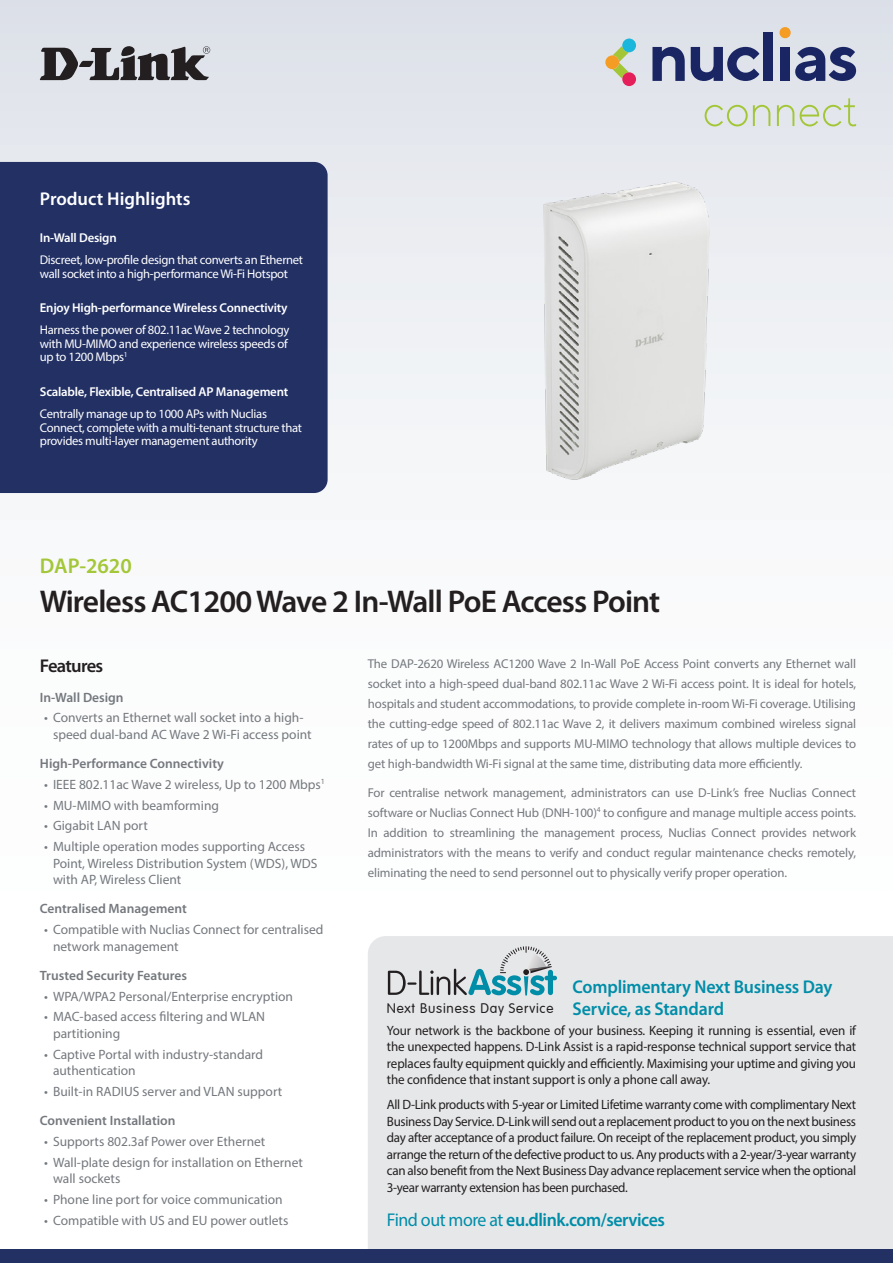
<style>
.page{position:relative;width:893px;height:1263px;background:#fff}
.page>*{position:absolute;margin:0;border:0;box-sizing:border-box;transform-origin:0 0}
.t1{font:600 31.5px "Myriad Pro";letter-spacing:-.025em;color:#231f20}
.t2{font:600 21.3px "Myriad Pro";color:#a3c738}
.t3{font:600 18.6px "Myriad Pro";letter-spacing:-.01em;color:#008da8}
.Highlights_Title{font:600 18.6px "Myriad Pro";color:#fff}
.Features_Title{font:600 18.6px "Myriad Pro";letter-spacing:-.04em;color:#231f20}
.t4{font:300 13.65px "VAG Rounded";letter-spacing:.055em;color:#231f20}
.t5{font:13.5px/16.5px "Myriad Pro";letter-spacing:-.02em;color:#231f20;text-align:justify}
.t6{font:13.5px/16.5px "Myriad Pro";color:#74787d}
.Features_Category{font:600 13.5px "Myriad Pro";color:#74787d}
.Description_Text{font:12.9px/20px "Myriad Pro";letter-spacing:-.01em;color:#74787d;text-align:justify}
.Highlights_Category{font:600 12.9px "Myriad Pro";letter-spacing:-.015em;color:#fff}
.Highlights_Text{font:12.6px/13.5px "Myriad Pro";letter-spacing:-.025em;color:#fff}
.s1{font-weight:400}
</style>
<div class="page">
<div style="left:0;top:0;width:893px;height:1084px;background:linear-gradient(to bottom,#e3e6ec,#fff)"></div>
<svg style="left:40px;top:46px;width:170px;height:34px;background:#79797c"></svg>
<svg style="left:779px;top:27px;width:12px;height:12px"></svg>
<svg style="left:605px;top:38px;width:31px;height:48px"></svg>
<svg style="left:652px;top:47px;width:33px;height:34px"></svg>
<svg style="left:691px;top:47px;width:68px;height:34px;background:#71799f"></svg>
<div style="left:763px;top:32px;width:10px;height:49px;background:#1a2664"></div>
<div style="left:780px;top:47px;width:10px;height:34px;background:#1a2664"></div>
<svg style="left:795px;top:47px;width:61px;height:34px;background:#656e97"></svg>
<svg style="left:705px;top:105px;width:65px;height:21px"></svg>
<svg style="left:777px;top:105px;width:17px;height:21px"></svg>
<svg style="left:800px;top:98px;width:56px;height:28px;background:#d6dfc9"></svg>
<div style="left:0;top:162px;width:328px;height:331px;background:#223064"></div>
<div style="left:368px;top:936px;width:525px;height:313px;background:#e6e7e9"></div>
<svg style="left:388px;top:946px;width:169px;height:50px;background:#b8cacf"></svg>
<div style="left:0;top:1249px;width:893px;height:14px;background:#223064"></div>
<img style="left:524px;top:162px;width:205px;height:337px">
<p class="Highlights_Title" style="left:40px;top:187px;width:152px">Product Highlights</p>
<p class="Highlights_Category" style="left:40px;top:229px;width:78px">In-Wall Design</p>
<p class="Highlights_Text" style="left:40px;top:253px;width:265px">Discreet, low-profile design that converts an Ethernet wall socket into a high-performance Wi-Fi Hotspot</p>
<p class="Highlights_Category" style="left:40px;top:299px;width:249px">Enjoy High-performance Wireless Connectivity</p>
<p class="Highlights_Text" style="left:40px;top:323px;width:251px">Harness the power of 802.11ac Wave 2 technology with MU-MIMO and experience wireless speeds of up to 1200 Mbps<sup>1</sup></p>
<p class="Highlights_Category" style="left:40px;top:383px;width:250px">Scalable, Flexible, Centralised AP Management</p>
<p class="Highlights_Text" style="left:40px;top:407px;width:264px">Centrally manage up to 1000 APs with Nuclias<br>Connect, complete with a multi-tenant structure that provides multi-layer management authority</p>
<h2 class="t2" style="left:40px;top:552px;width:93px">DAP-2620</h2>
<h1 class="t1" style="left:40px;top:582px;width:622px">Wireless AC1200 Wave 2 In-Wall PoE Access Point</h1>
<p class="Features_Title" style="left:40px;top:654px;width:65px">Features</p>
<p class="Features_Category" style="left:40px;top:688px;width:85px">In-Wall Design</p>
<p class="t6" style="left:53px;top:709px;width:260px;text-indent:-9px">• Converts an Ethernet wall socket into a high&shy;speed dual-band AC Wave 2 Wi-Fi access point</p>
<p class="Features_Category" style="left:40px;top:755px;width:186px">High-Performance Connectivity</p>
<p class="t6" style="left:44px;top:776px;width:282px">• IEEE 802.11ac Wave 2 wireless, Up to 1200 Mbps<sup>1</sup></p>
<p class="t6" style="left:44px;top:797px;width:176px">• MU-MIMO with beamforming</p>
<p class="t6" style="left:44px;top:817px;width:105px">• Gigabit LAN port</p>
<p class="t6" style="left:53px;top:838px;width:266px;text-indent:-9px">• Multiple operation modes supporting Access<br>Point, Wireless Distribution System (WDS), WDS with AP, Wireless Client</p>
<p class="Features_Category" style="left:40px;top:900px;width:148px">Centralised Management</p>
<p class="t6" style="left:53px;top:921px;width:272px;text-indent:-9px">• Compatible with Nuclias Connect for centralised network management</p>
<p class="Features_Category" style="left:40px;top:967px;width:149px">Trusted Security Features</p>
<p class="t6" style="left:44px;top:988px;width:251px">• WPA/WPA2 Personal/Enterprise encryption</p>
<p class="t6" style="left:53px;top:1008px;width:214px;text-indent:-9px">• MAC-based access filtering and WLAN partitioning</p>
<p class="t6" style="left:53px;top:1046px;width:212px;text-indent:-9px">• Captive Portal with industry-standard authentication</p>
<p class="t6" style="left:44px;top:1083px;width:240px">• Built-in RADIUS server and VLAN support</p>
<p class="Features_Category" style="left:40px;top:1112px;width:137px">Convenient Installation</p>
<p class="t6" style="left:44px;top:1133px;width:223px">• Supports 802.3af Power over Ethernet</p>
<p class="t6" style="left:53px;top:1154px;width:251px;text-indent:-9px">• Wall-plate design for installation on Ethernet wall sockets</p>
<p class="t6" style="left:44px;top:1191px;width:240px">• Phone line port for voice communication</p>
<p class="t6" style="left:44px;top:1212px;width:246px">• Compatible with US and EU power outlets</p>
<p class="Description_Text" style="left:368px;top:654px;width:490px">The DAP-2620 Wireless AC1200 Wave 2 In-Wall PoE Access Point converts any Ethernet wall socket into a high-speed dual-band 802.11ac Wave 2 Wi-Fi access point. It is ideal for hotels, hospitals and student accommodations, to provide complete in-room Wi-Fi coverage. Utilising the cutting-edge speed of 802.11ac Wave 2, it delivers maximum combined wireless signal rates of up to 1200Mbps and supports MU-MIMO technology that allows multiple devices to get high-bandwidth Wi-Fi signal at the same time, distributing data more efficiently.</p>
<p class="Description_Text" style="left:368px;top:782px;width:490px">For centralise network management, administrators can use D-Link’s free Nuclias Connect software or Nuclias Connect Hub (DNH-100)<sup>4</sup> to configure and manage multiple access points.<br>In addition to streamlining the management process, Nuclias Connect provides network administrators with the means to verify and conduct regular maintenance checks remotely, eliminating the need to send personnel out to physically verify proper operation.</p>
<p class="t3" style="left:573px;top:974px;width:261px">Complimentary Next Business Day</p>
<p class="t4" style="left:387px;top:1000px;width:168px">Next Business Day Service</p>
<p class="t3" style="left:573px;top:997px;width:153px">Service, as Standard</p>
<p class="t5" style="left:387px;top:1021px;width:471px">Your network is the backbone of your business. Keeping it running is essential, even if the unexpected happens. D-Link Assist is a rapid-response technical support service that replaces faulty equipment quickly and efficiently. Maximising your uptime and giving you the confidence that instant support is only a phone call away.</p>
<p class="t5" style="left:387px;top:1096px;width:471px">All D-Link products with 5-year or Limited Lifetime warranty come with complimentary Next Business Day Service. D-Link will send out a replacement product to you on the next business day after acceptance of a product failure. On receipt of the replacement product, you simply arrange the return of the defective product to us. Any products with a 2-year/3-year warranty can also benefit from the Next Business Day advance replacement service when the optional 3-year warranty extension has been purchased.</p>
<p class="t3" style="left:387px;top:1207px;width:279px"><span class="s1">Find out more at</span> eu.dlink.com/services</p>
</div>
